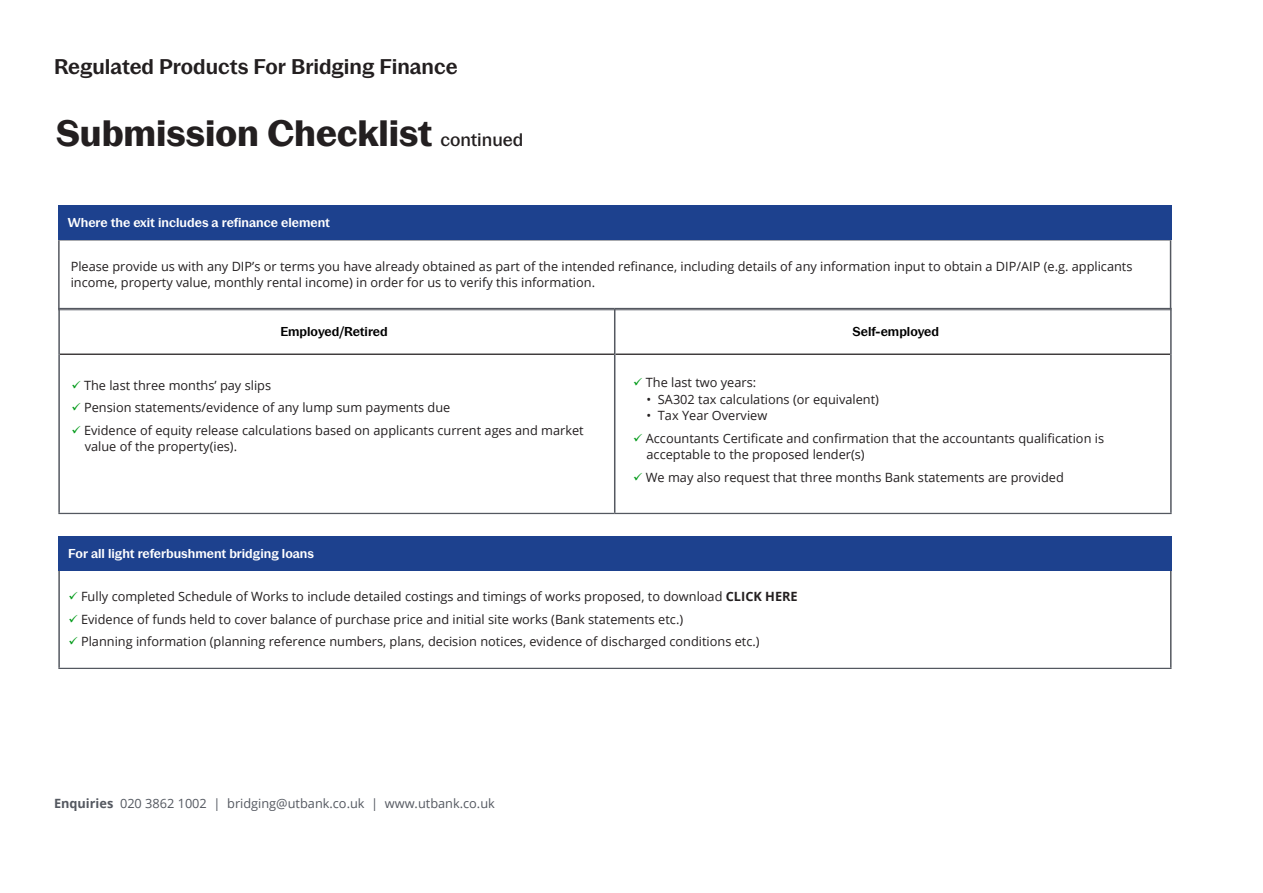
<style>
.page{position:relative;width:1263px;height:893px;background:#fff}
.page>*{position:absolute;margin:0;border:0;box-sizing:border-box;transform-origin:0 0}
.t1{font:700 36px "Pastiche Grotesque";color:#231f20}
.t2{font:600 21px "Pastiche Grotesque";color:#231f20}
.t3{font:500 18px "Pastiche Grotesque";color:#231f20}
.t4{font:12.75px/16.5px "Open Sans";color:#231f20}
.t5{font:600 12.75px "Pastiche Grotesque";color:#fff}
.t6{font:12.75px "Open Sans";color:#545860}
.t7{font:600 12.75px "Pastiche Grotesque";color:#000}
.s1{color:#009a18}
.s2{font-weight:700}
</style>
<div class="page">
<hr style="left:60px;top:354px;width:554px;height:1px;background:#231f20">
<hr style="left:615px;top:354px;width:555px;height:1px;background:#231f20">
<hr style="left:58px;top:308px;width:557px;height:1px;background:#545860">
<hr style="left:58px;top:513px;width:557px;height:1px;background:#545860">
<hr style="left:58px;top:309px;width:2px;height:45px;background:#545860">
<hr style="left:58px;top:354px;width:2px;height:159px;background:#545860">
<hr style="left:615px;top:308px;width:557px;height:1px;background:#545860">
<hr style="left:615px;top:513px;width:557px;height:1px;background:#545860">
<hr style="left:614px;top:309px;width:1px;height:45px;background:#545860">
<hr style="left:1170px;top:309px;width:2px;height:45px;background:#545860">
<hr style="left:614px;top:354px;width:1px;height:159px;background:#545860">
<hr style="left:1170px;top:354px;width:2px;height:159px;background:#545860">
<hr style="left:58px;top:240px;width:1113px;height:1px;background:#545860">
<hr style="left:58px;top:309px;width:1113px;height:1px;background:#545860">
<hr style="left:58px;top:240px;width:2px;height:69px;background:#545860">
<hr style="left:1170px;top:240px;width:1px;height:69px;background:#545860">
<hr style="left:58px;top:668px;width:1113px;height:1px;background:#545860">
<hr style="left:58px;top:571px;width:2px;height:97px;background:#545860">
<hr style="left:1170px;top:571px;width:1px;height:97px;background:#545860">
<div style="left:58px;top:205px;width:1113px;height:35px;background:#1d418e"></div>
<div style="left:58px;top:536px;width:1113px;height:35px;background:#1d418e"></div>
<p class="t2" style="left:54px;top:51px;width:405px">Regulated Products For Bridging Finance</p>
<p class="t1" style="left:56px;top:106px;width:377px">Submission Checklist</p>
<p class="t3" style="left:440px;top:126px;width:85px">continued</p>
<p class="t5" style="left:68px;top:213px;width:263px">Where the exit includes a refinance element</p>
<p class="t4" style="left:71px;top:257px;width:1063px">Please provide us with any DIP’s or terms you have already obtained as part of the intended refinance, including details of any information input to obtain a DIP/AIP (e.g. applicants income, property value, monthly rental income) in order for us to verify this information.</p>
<p class="t7" style="left:280px;top:322px;width:109px">Employed/Retired</p>
<p class="t7" style="left:852px;top:322px;width:88px">Self-employed</p>
<p class="t4" style="left:71px;top:376px;width:201px"><span class="s1">✓</span> The last three months’ pay slips</p>
<p class="t4" style="left:71px;top:399px;width:380px"><span class="s1">✓</span> Pension statements/evidence of any lump sum payments due</p>
<p class="t4" style="left:85px;top:421px;width:500px;text-indent:-13px"><span class="s1">✓</span> Evidence of equity release calculations based on applicants current ages and market value of the property(ies).</p>
<p class="t5" style="left:68px;top:544px;width:247px">For all light referbushment bridging loans</p>
<p class="t4" style="left:633px;top:374px;width:124px"><span class="s1">✓</span> The last two years:</p>
<p class="t4" style="left:646px;top:391px;width:234px">• SA302 tax calculations (or equivalent)</p>
<p class="t4" style="left:646px;top:407px;width:122px">• Tax Year Overview</p>
<p class="t4" style="left:646px;top:430px;width:459px;text-indent:-13px"><span class="s1">✓</span> Accountants Certificate and confirmation that the accountants qualification is acceptable to the proposed lender(s)</p>
<p class="t4" style="left:633px;top:469px;width:432px"><span class="s1">✓</span> We may also request that three months Bank statements are provided</p>
<p class="t4" style="left:69px;top:588px;width:731px"><span class="s1">✓</span> Fully completed Schedule of Works to include detailed costings and timings of works proposed, to download <span class="s2">CLICK HERE</span></p>
<p class="t4" style="left:69px;top:610px;width:616px"><span class="s1">✓</span> Evidence of funds held to cover balance of purchase price and initial site works (Bank statements etc.)</p>
<p class="t4" style="left:69px;top:633px;width:693px"><span class="s1">✓</span> Planning information (planning reference numbers, plans, decision notices, evidence of discharged conditions etc.)</p>
<p class="t6" style="left:54px;top:794px;width:442px"><span class="s2">Enquiries</span> 020 3862 1002 | bridging@utbank.co.uk | www.utbank.co.uk</p>
</div>
